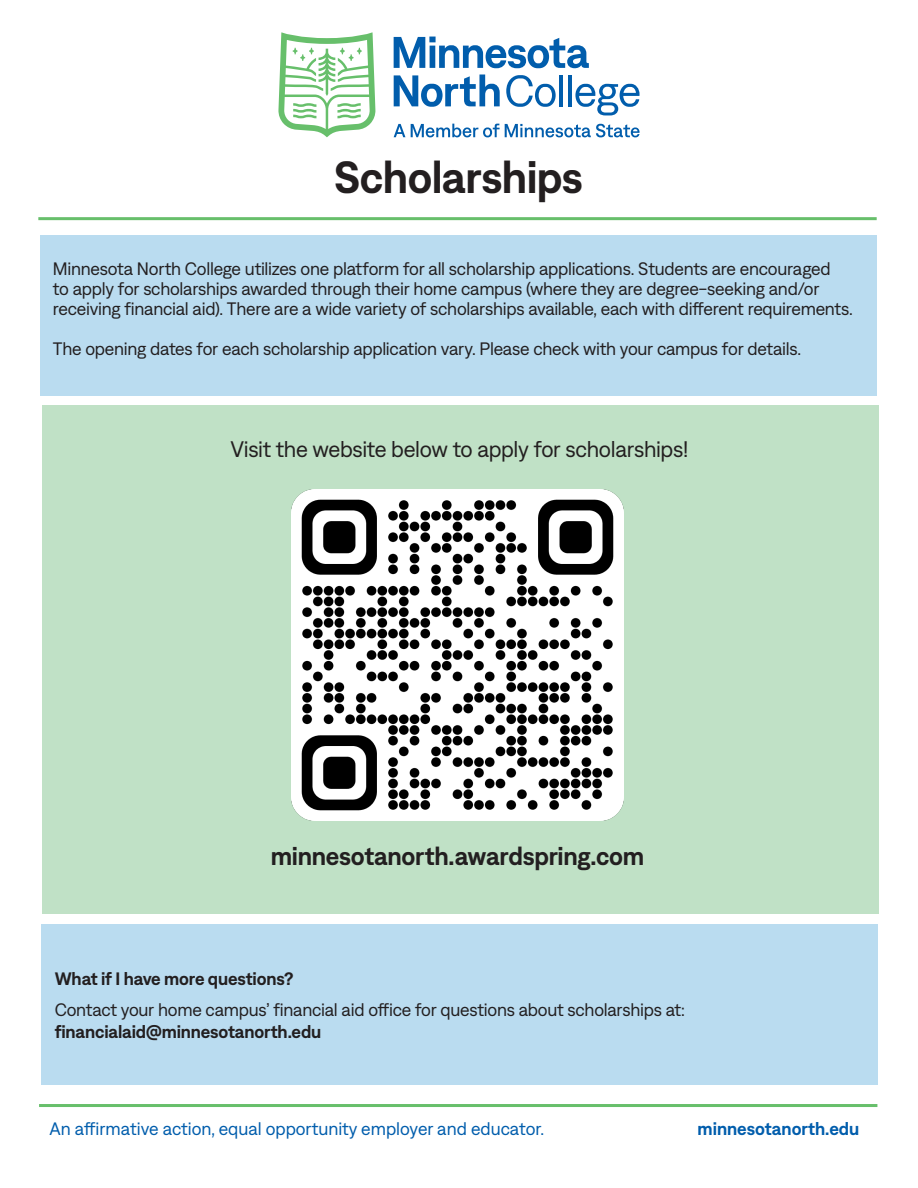
<style>
.page{position:relative;width:918px;height:1188px;background:#fff}
.page>*{position:absolute;margin:0;border:0;box-sizing:border-box;transform-origin:0 0}
.t1{font:600 45px "Denim";letter-spacing:-.01em;color:#231f20}
.t2{font:600 25.5px "Denim";letter-spacing:-.01em;color:#231f20}
.t3{font:22.5px "Denim";letter-spacing:-.015em;color:#231f20}
.t4{font:18px/19.8px "Denim";letter-spacing:-.015em;color:#231f20}
.t5{font:18px "Denim";color:#015dac}
.t6{font:600 18px "Denim";letter-spacing:-.01em;color:#231f20}
.t7{font:600 18px "Denim";color:#015dac}
</style>
<div class="page">
<svg style="left:394px;top:37px;width:195px;height:31px"></svg>
<svg style="left:394px;top:75px;width:106px;height:32px"></svg>
<svg style="left:506px;top:75px;width:50px;height:32px"></svg>
<hr style="left:559px;top:75px;width:4px;height:31px;background:#015dac">
<hr style="left:568px;top:75px;width:4px;height:31px;background:#015dac">
<svg style="left:575px;top:84px;width:65px;height:31px"></svg>
<svg style="left:394px;top:124px;width:11px;height:13px"></svg>
<svg style="left:411px;top:124px;width:229px;height:13px"></svg>
<svg style="left:278px;top:32px;width:98px;height:105px"></svg>
<hr style="left:38px;top:217px;width:839px;height:3px;background:#67bf6b">
<hr style="left:39px;top:1104px;width:838px;height:3px;background:#67bf6b">
<div style="left:41px;top:235px;width:836px;height:160px;background:#badcf0"></div>
<div style="left:42px;top:406px;width:836px;height:508px;background:#c0e1c6"></div>
<div style="left:41px;top:925px;width:836px;height:160px;background:#badcf0"></div>
<img style="left:292px;top:489px;width:331px;height:332px">
<p class="t1" style="left:334px;top:144px;width:250px">Scholarships</p>
<p class="t4" style="left:53px;top:258px;width:802px">Minnesota North College utilizes one platform for all scholarship applications. Students are encouraged<br>to apply for scholarships awarded through their home campus (where they are degree-seeking and/or receiving financial aid). There are a wide variety of scholarships available, each with different requirements.</p>
<p class="t4" style="left:53px;top:337px;width:750px">The opening dates for each scholarship application vary. Please check with your campus for details.</p>
<p class="t3" style="left:230px;top:433px;width:459px">Visit the website below to apply for scholarships!</p>
<p class="t2" style="left:271px;top:838px;width:375px">minnesotanorth.awardspring.com</p>
<p class="t6" style="left:55px;top:965px;width:240px">What if I have more questions?</p>
<p class="t4" style="left:55px;top:999px;width:632px">Contact your home campus’ financial aid office for questions about scholarships at:</p>
<p class="t6" style="left:55px;top:1018px;width:268px">financialaid@minnesotanorth.edu</p>
<p class="t5" style="left:50px;top:1116px;width:496px">An affirmative action, equal opportunity employer and educator.</p>
<p class="t7" style="left:698px;top:1115px;width:163px">minnesotanorth.edu</p>
</div>
